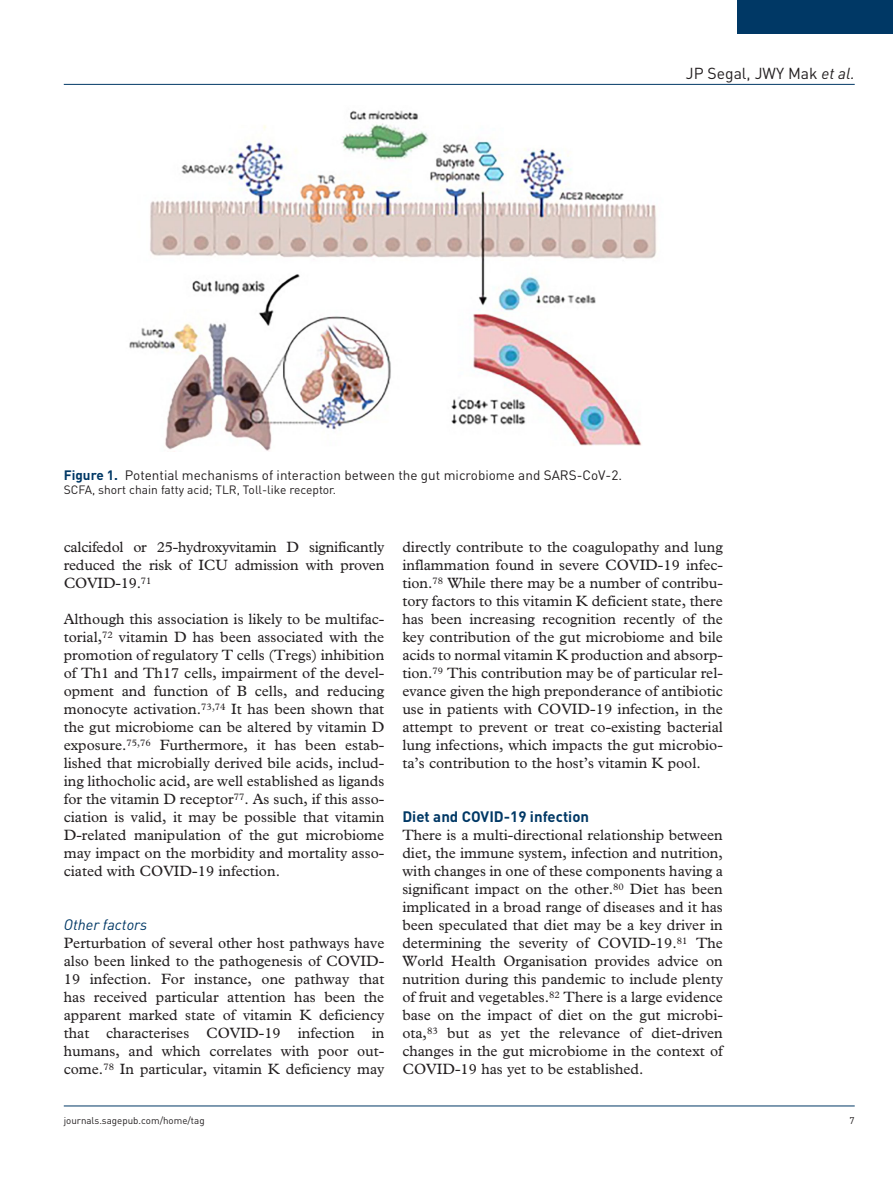
<style>
.page{position:relative;width:893px;height:1191px;background:#fff}
.page>*{position:absolute;margin:0;border:0;box-sizing:border-box;transform-origin:0 0}
.t1{font:15.75px "DIN";color:#231f20}
.t2{font:15px/18px "Plantin Std";color:#231f20;text-align:justify}
.t3{font:700 15px "DIN";color:#003865}
.t4{font:italic 15px "DIN";color:#003865}
.t5{font:13.5px "DIN";color:#231f20}
.t6{font:12px "DIN";color:#231f20}
.t7{font:9.75px "DIN";color:#231f20}
.s1{font-style:italic}
.s2{font-weight:700;color:#003865}
</style>
<div class="page">
<hr style="left:64px;top:84px;width:791px;height:1px;background:#003865">
<hr style="left:64px;top:1105px;width:791px;height:1px;background:#003865">
<div style="left:738px;top:0;width:155px;height:34px;background:#003865"></div>
<img style="left:129px;top:110px;width:528px;height:342px">
<p class="t1" style="left:686px;top:63px;width:170px">JP Segal, JWY Mak <span class="s1">et al.</span></p>
<p class="t5" style="left:64px;top:466px;width:560px"><span class="s2">Figure 1.</span> Potential mechanisms of interaction between the gut microbiome and SARS-CoV-2.</p>
<p class="t6" style="left:64px;top:482px;width:274px">SCFA, short chain fatty acid; TLR, Toll-like receptor.</p>
<p class="t2" style="left:64px;top:538px;width:322px">calcifedol or 25-hydroxyvitamin D significantly reduced the risk of ICU admission with proven COVID-19.<sup>71</sup></p>
<p class="t2" style="left:64px;top:610px;width:322px">Although this association is likely to be multifac&shy;torial,<sup>72</sup> vitamin D has been associated with the promotion of regulatory T cells (Tregs) inhibition of Th1 and Th17 cells, impairment of the devel&shy;opment and function of B cells, and reducing monocyte activation.<sup>73,74</sup> It has been shown that the gut microbiome can be altered by vitamin D exposure.<sup>75,76</sup> Furthermore, it has been estab&shy;lished that microbially derived bile acids, includ&shy;ing lithocholic acid, are well established as ligands for the vitamin D receptor<sup>77</sup>. As such, if this asso&shy;ciation is valid, it may be possible that vitamin D-related manipulation of the gut microbiome may impact on the morbidity and mortality asso&shy;ciated with COVID-19 infection.</p>
<p class="t4" style="left:64px;top:915px;width:85px">Other factors</p>
<p class="t2" style="left:64px;top:934px;width:322px">Perturbation of several other host pathways have also been linked to the pathogenesis of COVID-19 infection. For instance, one pathway that has received particular attention has been the apparent marked state of vitamin K deficiency that characterises COVID-19 infection in humans, and which correlates with poor out&shy;come.<sup>78</sup> In particular, vitamin K deficiency may</p>
<p class="t2" style="left:402px;top:538px;width:322px">directly contribute to the coagulopathy and lung inflammation found in severe COVID-19 infec&shy;tion.<sup>78</sup> While there may be a number of contribu&shy;tory factors to this vitamin K deficient state, there has been increasing recognition recently of the key contribution of the gut microbiome and bile acids to normal vitamin K production and absorp&shy;tion.<sup>79</sup> This contribution may be of particular rel&shy;evance given the high preponderance of antibiotic use in patients with COVID-19 infection, in the attempt to prevent or treat co-existing bacterial lung infections, which impacts the gut microbio&shy;ta’s contribution to the host’s vitamin K pool.</p>
<p class="t3" style="left:402px;top:807px;width:188px">Diet and COVID-19 infection</p>
<p class="t2" style="left:402px;top:826px;width:322px">There is a multi-directional relationship between diet, the immune system, infection and nutrition, with changes in one of these components having a significant impact on the other.<sup>80</sup> Diet has been implicated in a broad range of diseases and it has been speculated that diet may be a key driver in determining the severity of COVID-19.<sup>81</sup> The World Health Organisation provides advice on nutrition during this pandemic to include plenty of fruit and vegetables.<sup>82</sup> There is a large evidence base on the impact of diet on the gut microbi&shy;ota,<sup>83</sup> but as yet the relevance of diet-driven changes in the gut microbiome in the context of COVID-19 has yet to be established.</p>
<p class="t7" style="left:64px;top:1114px;width:142px">journals.sagepub.com/home/tag</p>
<p class="t7" style="left:850px;top:1114px;width:7px">7</p>
</div>
